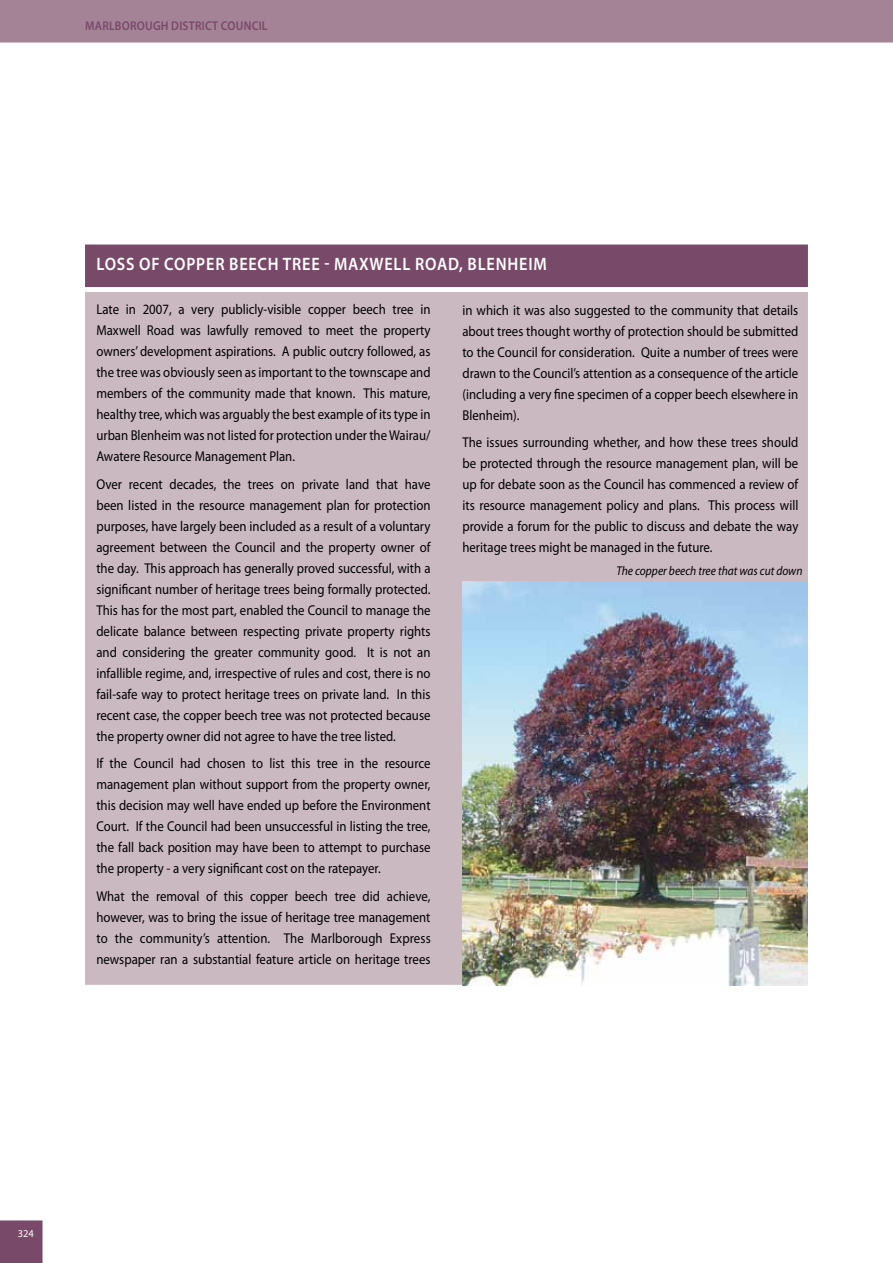
<style>
.page{position:relative;width:893px;height:1263px;background:#fff}
.page>*{position:absolute;margin:0;border:0;box-sizing:border-box;transform-origin:0 0}
.t1{font:600 18px "Myriad Pro";letter-spacing:.05em;color:#fff;scale:.9 1}
.t2{font:14.25px/21px "Myriad Pro";color:#000;text-align:justify;scale:.9 1}
.t3{font:italic 12.75px "Myriad Pro";color:#000;scale:.9 1}
.t4{font:600 12.75px "Myriad Pro";letter-spacing:.02em;color:#79496a;scale:.9 1}
.t5{font:10.5px "Myriad Pro";color:#fff}
</style>
<div class="page">
<div style="left:0;top:1220px;width:43px;height:43px;background:#79496a"></div>
<div style="left:0;top:0;width:893px;height:43px;background:#a48396"></div>
<div style="left:85px;top:292px;width:723px;height:693px;background:#cbb9c2"></div>
<div style="left:85px;top:244px;width:723px;height:43px;background:#79496a;border:2px solid #79496a"></div>
<img style="left:462px;top:581px;width:346px;height:404px">
<p class="t4" style="left:85px;top:18px;width:204px">MARLBOROUGH DISTRICT COUNCIL</p>
<p class="t1" style="left:97px;top:253px;width:500px">LOSS OF COPPER BEECH TREE - MAXWELL ROAD, BLENHEIM</p>
<p class="t2" style="left:96px;top:299px;width:373px">Late in 2007, a very publicly-visible copper beech tree in Maxwell Road was lawfully removed to meet the property owners’ development aspirations. A public outcry followed, as the tree was obviously seen as important to the townscape and members of the community made that known. This mature, healthy tree, which was arguably the best example of its type in urban Blenheim was not listed for protection under the Wairau/ Awatere Resource Management Plan.</p>
<p class="t2" style="left:96px;top:473px;width:373px">Over recent decades, the trees on private land that have been listed in the resource management plan for protection purposes, have largely been included as a result of a voluntary agreement between the Council and the property owner of the day. This approach has generally proved successful, with a significant number of heritage trees being formally protected.<br>This has for the most part, enabled the Council to manage the delicate balance between respecting private property rights and considering the greater community good. It is not an infallible regime, and, irrespective of rules and cost, there is no fail-safe way to protect heritage trees on private land. In this recent case, the copper beech tree was not protected because the property owner did not agree to have the tree listed.</p>
<p class="t2" style="left:96px;top:753px;width:373px">If the Council had chosen to list this tree in the resource management plan without support from the property owner, this decision may well have ended up before the Environment Court. If the Council had been unsuccessful in listing the tree, the fall back position may have been to attempt to purchase the property - a very significant cost on the ratepayer.</p>
<p class="t2" style="left:96px;top:885px;width:373px">What the removal of this copper beech tree did achieve, however, was to bring the issue of heritage tree management to the community’s attention. The Marlborough Express newspaper ran a substantial feature article on heritage trees</p>
<p class="t2" style="left:462px;top:299px;width:375px">in which it was also suggested to the community that details about trees thought worthy of protection should be submitted to the Council for consideration. Quite a number of trees were drawn to the Council’s attention as a consequence of the article (including a very fine specimen of a copper beech elsewhere in Blenheim).</p>
<p class="t2" style="left:462px;top:432px;width:375px">The issues surrounding whether, and how these trees should be protected through the resource management plan, will be up for debate soon as the Council has commenced a review of its resource management policy and plans. This process will provide a forum for the public to discuss and debate the way heritage trees might be managed in the future.</p>
<p class="t3" style="left:616px;top:563px;width:208px">The copper beech tree that was cut down</p>
<p class="t5" style="left:18px;top:1227px;width:18px">324</p>
</div>
